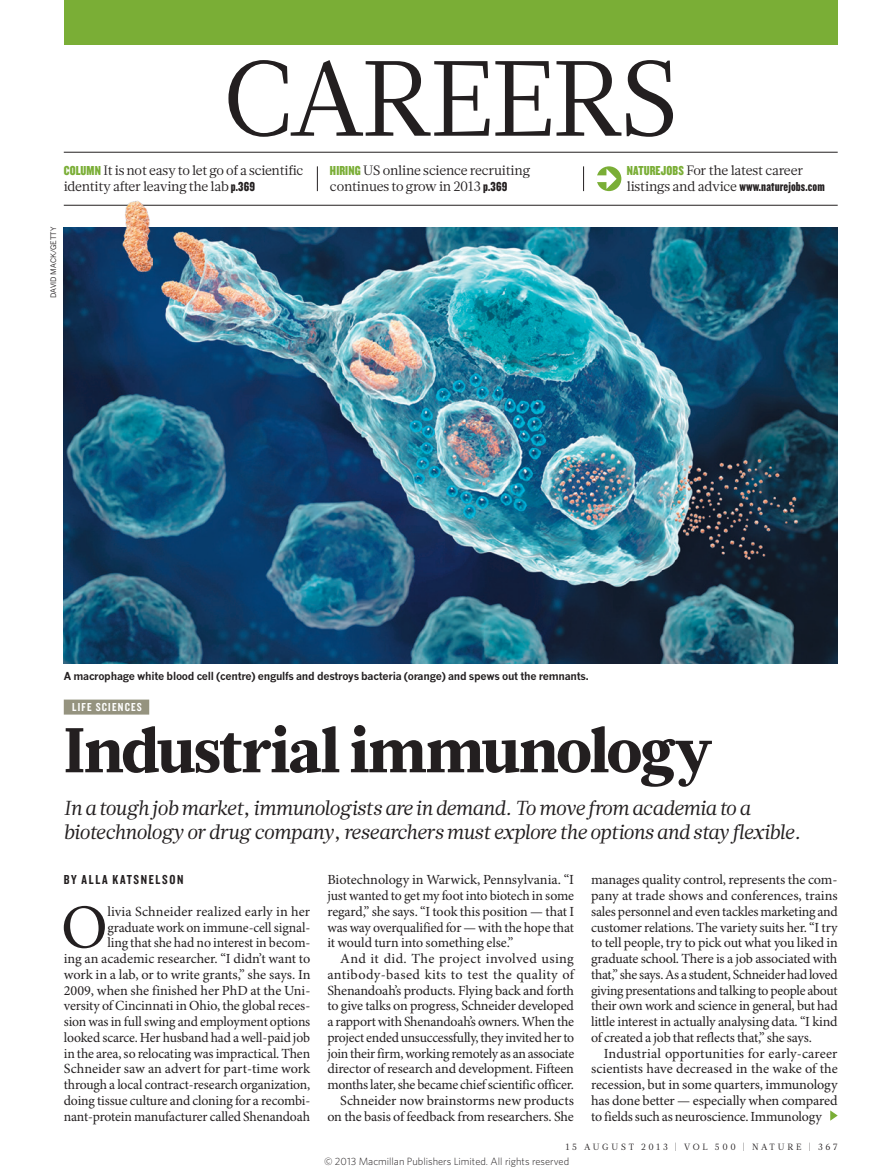
<style>
.page{position:relative;width:893px;height:1174px;background:#fff}
.page>*{position:absolute;margin:0;border:0;box-sizing:border-box;transform-origin:0 0}
.SECTION_HEADING{font:106.5px "Glosa Math";letter-spacing:-.025em;color:#231f20}
.HEAD_42{font:900 63px "Glosa Math";letter-spacing:-.02em;color:#231f20}
.BODY_DROP_CAP{font:62.4px "Minion Pro";color:#231f20}
.INTRO{font:italic 20.25px/23.7px "Glosa Math";letter-spacing:-.01em;color:#231f20}
.BODY_INDENT{font:13.95px/15.8px "Minion Pro";letter-spacing:-.015em;color:#231f20;text-align:justify}
.BODY_DROP_CAP-2{font:13.95px/15.8px "Minion Pro";letter-spacing:-.01em;color:#231f20;text-align:right}
.MINI_TOC_TEXT{font:13.5px/15.8px "Glosa Math";letter-spacing:-.015em;color:#231f20}
.AUTHOR_BYLINE{font:13.5px "Knockout 49 Liteweight";letter-spacing:.12em;color:#231f20}
.SUBJECT_STRAP{font:12px "Knockout 49 Liteweight";letter-spacing:.1em;color:#fff}
.PIC_CAPTION{font:700 10.8px "News Gothic MTOT";letter-spacing:-.02em;color:#231f20}
.t1{font:300 10.5px "Whitney";color:#231f20}
.t2{font:9px "Glosa Math";letter-spacing:.3em;color:#231f20}
.PIC_CREDIT{font:7.5px "News Gothic MTOT";color:#231f20}
.s1{font-family:"Knockout 69 Full Liteweight";color:#7aae36}
.s2{font-family:"Knockout 69 Full Liteweight"}
</style>
<div class="page">
<div style="left:64px;top:0;width:774px;height:45px;background:#7aae36"></div>
<hr style="left:64px;top:152px;width:774px;height:1px;background:#231f20">
<svg style="left:317px;top:166px;width:1px;height:25px"></svg>
<svg style="left:583px;top:166px;width:1px;height:25px"></svg>
<hr style="left:64px;top:205px;width:774px;height:1px;background:#231f20">
<div style="left:597px;top:166px;width:24px;height:25px;background:#7aae36;border-radius:50%"></div>
<div style="left:596px;top:175px;width:12px;height:7px;background:#fff"></div>
<svg style="left:606px;top:169px;width:11px;height:20px"></svg>
<svg style="left:830px;top:1110px;width:8px;height:10px"></svg>
<div style="left:64px;top:699px;width:85px;height:15px;background:#95937f"></div>
<img style="left:64px;top:227px;width:774px;height:437px">
<img style="left:122px;top:200px;width:30px;height:73px">
<p class="SECTION_HEADING" style="left:223px;top:29px;width:457px">CAREERS</p>
<p class="MINI_TOC_TEXT" style="left:627px;top:163px;width:199px"><span class="s1">NATUREJOBS</span> For the latest career listings and advice <span class="s2">www.naturejobs.com</span></p>
<p class="MINI_TOC_TEXT" style="left:64px;top:163px;width:241px"><span class="s1">COLUMN</span> It is not easy to let go of a scientific identity after leaving the lab <span class="s2">p.369</span></p>
<p class="MINI_TOC_TEXT" style="left:330px;top:163px;width:202px"><span class="s1">HIRING</span> US online science recruiting continues to grow in 2013 <span class="s2">p.369</span></p>
<p class="PIC_CREDIT" style="left:49px;top:298px;width:73px;rotate:-90deg">DAVID MACK/GETTY</p>
<p class="PIC_CAPTION" style="left:64px;top:669px;width:526px">A macrophage white blood cell (centre) engulfs and destroys bacteria (orange) and spews out the remnants.</p>
<p class="SUBJECT_STRAP" style="left:72px;top:699px;width:71px">LIFE SCIENCES</p>
<p class="HEAD_42" style="left:64px;top:709px;width:650px">Industrial immunology</p>
<p class="INTRO" style="left:64px;top:796px;width:738px">In a tough job market, immunologists are in demand. To move from academia to a biotechnology or drug company, researchers must explore the options and stay flexible.</p>
<p class="AUTHOR_BYLINE" style="left:64px;top:871px;width:121px">BY ALLA KATSNELSON</p>
<p class="BODY_DROP_CAP" style="left:61px;top:890px;width:48px">O</p>
<p class="BODY_DROP_CAP-2" style="left:64px;top:904px;width:248px">livia Schneider realized early in her graduate work on immune-cell signal-<br>ling that she had no interest in becom-<br>ing an academic researcher. “I didn’t want to work in a lab, or to write grants,” she says. In 2009, when she finished her PhD at the Uni&shy;versity of Cincinnati in Ohio, the global reces&shy;sion was in full swing and employment options looked scarce. Her husband had a well-paid job in the area, so relocating was impractical. Then Schneider saw an advert for part-time work through a local contract-research organization, doing tissue culture and cloning for a recombi&shy;nant-protein manufacturer called Shenandoah</p>
<p class="BODY_DROP_CAP-2" style="left:327px;top:872px;width:248px;text-align:justify">Biotechnology in Warwick, Pennsylvania. “I just wanted to get my foot into biotech in some regard,” she says. “I took this position — that I was way overqualified for — with the hope that it would turn into something else.”</p>
<p class="BODY_INDENT" style="left:327px;top:951px;width:248px;text-indent:13px">And it did. The project involved using antibody-based kits to test the quality of Shenandoah’s products. Flying back and forth to give talks on progress, Schneider developed a rapport with Shenandoah’s owners. When the project ended unsuccessfully, they invited her to join their firm, working remotely as an associate director of research and development. Fifteen months later, she became chief scientific officer.</p>
<p class="BODY_INDENT" style="left:327px;top:1093px;width:248px;text-align:right">Schneider now brainstorms new products on the basis of feedback from researchers. She</p>
<p class="BODY_INDENT" style="left:591px;top:872px;width:248px">manages quality control, represents the com&shy;pany at trade shows and conferences, trains sales personnel and even tackles marketing and customer relations. The variety suits her. “I try to tell people, try to pick out what you liked in graduate school. There is a job associated with that,” she says. As a student, Schneider had loved giving presentations and talking to people about their own work and science in general, but had little interest in actually analysing data. “I kind of created a job that reflects that,” she says.</p>
<p class="BODY_INDENT" style="left:591px;top:1046px;width:248px;text-indent:13px">Industrial opportunities for early-career scientists have decreased in the wake of the recession, but in some quarters, immunology has done better — especially when compared to fields such as neuroscience. Immunology</p>
<p class="t2" style="left:566px;top:1141px;width:273px">15 AUGUST 2013 | VOL 500 | NATURE | 367</p>
<p class="t1" style="left:324px;top:1154px;width:247px">© 2013 Macmillan Publishers Limited. All rights reserved</p>
</div>
